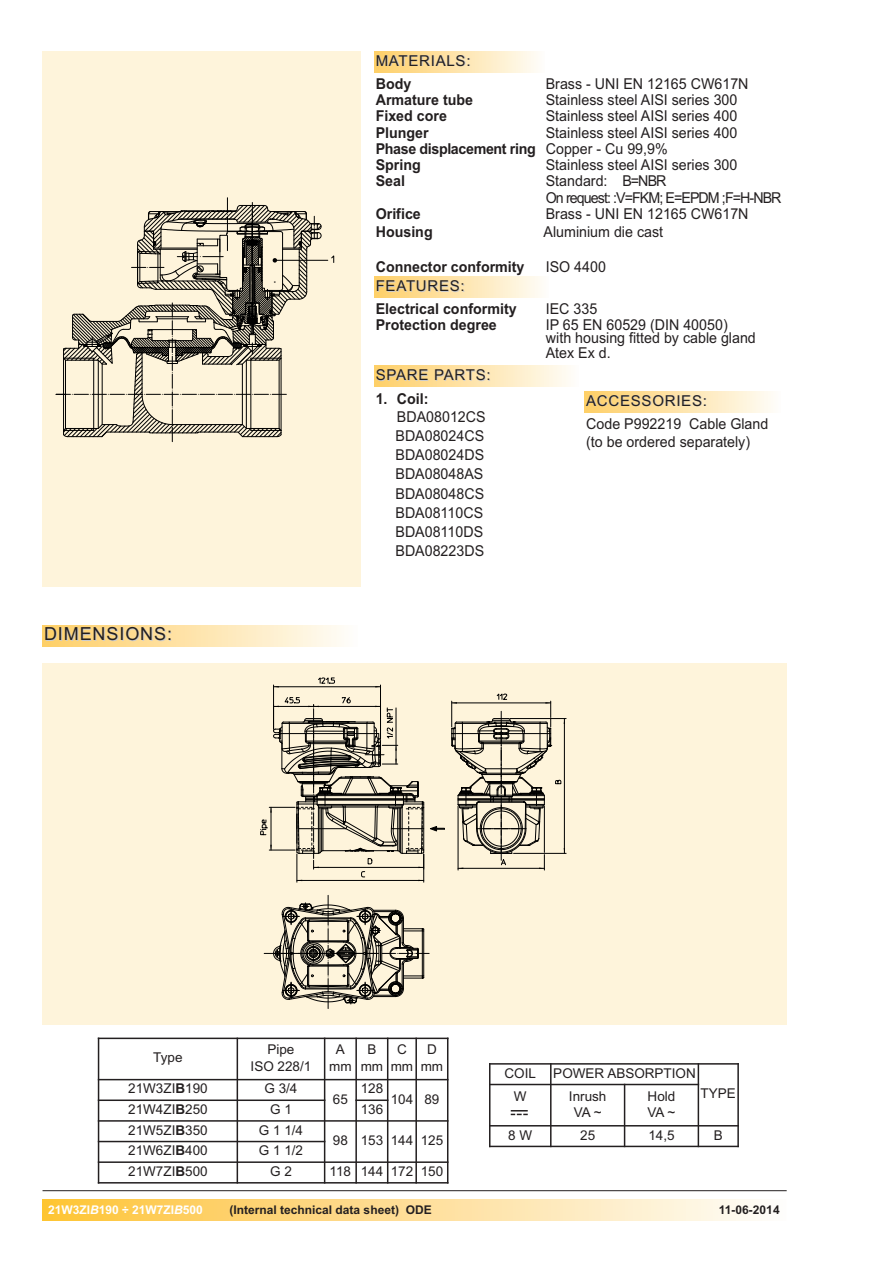
<style>
.page{position:relative;width:893px;height:1263px;background:#fff}
.page>*{position:absolute;margin:0;border:0;box-sizing:border-box;transform-origin:0 0}
.t1{font:18px "Arial";letter-spacing:.05em;color:#231f20}
.t2{font:15px/19.2px "Arial";color:#231f20;scale:.95 1}
.t3{font:700 15px "Arial";color:#231f20;scale:.95 1}
.t4{font:15px/16.2px "Arial";letter-spacing:-.065em;color:#231f20;scale:.95 1}
.t5{font:15px/23.4px "Arial";color:#231f20}
.t6{font:15px "Arial";letter-spacing:.05em;color:#231f20}
.t7{font:13.5px/16.2px "Arial";color:#231f20;text-align:center}
.t8{font:700 12px "Arial";color:#231f20}
.t9{font:700 12px "Arial";color:#fff}
.s1{font-weight:700}
.s2{font-style:italic}
</style>
<div class="page">
<div style="left:43px;top:1199px;width:744px;height:21px;background:linear-gradient(to right,#fec338,#fefcfb)"></div>
<div style="left:43px;top:625px;width:314px;height:21px;background:linear-gradient(to right,#fece66,#fefdf9)"></div>
<div style="left:374px;top:51px;width:170px;height:21px;background:linear-gradient(to right,#fece67,#fefcf7)"></div>
<div style="left:43px;top:51px;width:318px;height:536px;background:#fef4db"></div>
<hr style="left:275px;top:260px;width:53px;height:1px;background:#000">
<svg style="left:331px;top:255px;width:3px;height:8px"></svg>
<svg style="left:56px;top:198px;width:266px;height:244px"></svg>
<div style="left:43px;top:663px;width:744px;height:362px;background:#fef4db"></div>
<hr style="left:274px;top:686px;width:106px;height:1px;background:#000">
<hr style="left:273px;top:685px;width:1px;height:44px;background:#000">
<hr style="left:380px;top:685px;width:1px;height:54px;background:#000">
<svg style="left:318px;top:677px;width:17px;height:7px"></svg>
<hr style="left:510px;top:718px;width:56px;height:1px;background:#000">
<hr style="left:514px;top:853px;width:52px;height:1px;background:#000">
<svg style="left:264px;top:895px;width:165px;height:113px"></svg>
<svg style="left:451px;top:693px;width:114px;height:177px"></svg>
<svg style="left:260px;top:697px;width:185px;height:185px"></svg>
<hr style="left:43px;top:1190px;width:744px;height:1px;background:#231f20">
<div style="left:374px;top:276px;width:175px;height:22px;background:linear-gradient(to right,#fece66,#fefdf9)"></div>
<div style="left:374px;top:366px;width:204px;height:21px;background:linear-gradient(to right,#fece66,#fefcf8)"></div>
<hr style="left:489px;top:1063px;width:1px;height:84px;background:#231f20">
<hr style="left:550px;top:1063px;width:2px;height:84px;background:#231f20">
<hr style="left:624px;top:1084px;width:1px;height:63px;background:#231f20">
<hr style="left:698px;top:1063px;width:1px;height:84px;background:#231f20">
<hr style="left:737px;top:1063px;width:2px;height:84px;background:#231f20">
<hr style="left:489px;top:1063px;width:250px;height:1px;background:#231f20">
<hr style="left:489px;top:1084px;width:210px;height:1px;background:#231f20">
<hr style="left:489px;top:1125px;width:250px;height:1px;background:#231f20">
<hr style="left:489px;top:1146px;width:250px;height:1px;background:#231f20">
<svg style="left:511px;top:1110px;width:17px;height:5px"></svg>
<hr style="left:98px;top:1037px;width:1px;height:146px;background:#231f20">
<hr style="left:237px;top:1037px;width:1px;height:146px;background:#231f20">
<hr style="left:324px;top:1037px;width:1px;height:146px;background:#231f20">
<hr style="left:355px;top:1037px;width:2px;height:146px;background:#231f20">
<hr style="left:387px;top:1037px;width:1px;height:146px;background:#231f20">
<hr style="left:415px;top:1037px;width:2px;height:146px;background:#231f20">
<hr style="left:447px;top:1037px;width:1px;height:146px;background:#231f20">
<hr style="left:98px;top:1037px;width:350px;height:2px;background:#231f20">
<hr style="left:98px;top:1079px;width:350px;height:1px;background:#231f20">
<hr style="left:98px;top:1099px;width:227px;height:2px;background:#231f20">
<hr style="left:355px;top:1099px;width:33px;height:2px;background:#231f20">
<hr style="left:98px;top:1120px;width:350px;height:2px;background:#231f20">
<hr style="left:98px;top:1141px;width:227px;height:1px;background:#231f20">
<hr style="left:98px;top:1161px;width:350px;height:2px;background:#231f20">
<hr style="left:98px;top:1182px;width:350px;height:1px;background:#231f20">
<div style="left:585px;top:391px;width:195px;height:21px;background:linear-gradient(to right,#fecf67,#fefdf8)"></div>
<p class="t6" style="left:376px;top:52px;width:96px">MATERIALS:</p>
<p class="t3" style="left:376px;top:75px;width:39px">Body</p>
<p class="t2" style="left:546px;top:74px;width:215px">Brass - UNI EN 12165 CW617N</p>
<p class="t3" style="left:376px;top:91px;width:104px">Armature tube</p>
<p class="t2" style="left:546px;top:90px;width:203px">Stainless steel AISI series 300</p>
<p class="t3" style="left:376px;top:108px;width:77px">Fixed core</p>
<p class="t2" style="left:546px;top:107px;width:203px">Stainless steel AISI series 400</p>
<p class="t3" style="left:376px;top:124px;width:57px">Plunger</p>
<p class="t2" style="left:376px;top:124px;width:382px;line-height:16.2px;text-indent:170px">Stainless steel AISI series 400<br><span class="s1">Phase displacement ring</span> Copper - Cu 99,9%<br><span class="s1">Spring</span></p>
<p class="t2" style="left:546px;top:155px;width:203px">Stainless steel AISI series 300</p>
<p class="t3" style="left:376px;top:173px;width:32px">Seal</p>
<p class="t4" style="left:546px;top:173px;width:250px">Standard: B=NBR<br>On request: :V=FKM; E=EPDM ;F=H-NBR</p>
<p class="t3" style="left:376px;top:205px;width:49px">Orifice</p>
<p class="t2" style="left:546px;top:204px;width:215px">Brass - UNI EN 12165 CW617N</p>
<p class="t3" style="left:376px;top:223px;width:61px">Housing</p>
<p class="t2" style="left:544px;top:222px;width:127px">Aluminium die cast</p>
<p class="t3" style="left:376px;top:258px;width:158px">Connector conformity</p>
<p class="t2" style="left:546px;top:257px;width:65px">ISO 4400</p>
<p class="t3" style="left:376px;top:300px;width:150px">Electrical conformity</p>
<p class="t2" style="left:546px;top:299px;width:56px">IEC 335</p>
<p class="t3" style="left:376px;top:316px;width:129px">Protection degree</p>
<p class="t2" style="left:546px;top:318px;width:223px;line-height:13.2px">IP 65 EN 60529 (DIN 40050) with housing fitted by cable gland</p>
<p class="t2" style="left:546px;top:343px;width:70px">Atex Ex d.</p>
<p class="t6" style="left:376px;top:277px;width:91px">FEATURES:</p>
<p class="t1" style="left:44px;top:624px;width:130px">DIMENSIONS:</p>
<p class="t6" style="left:376px;top:366px;width:116px">SPARE PARTS:</p>
<p class="t3" style="left:376px;top:390px;width:57px">1. Coil:</p>
<p class="t2" style="left:395px;top:407px;width:96px">BDA08012CS<br>BDA08024CS<br>BDA08024DS<br>BDA08048AS<br>BDA08048CS<br>BDA08110CS<br>BDA08110DS<br>BDA08223DS</p>
<p class="t5" style="left:586px;top:389px;width:184px">ACCESSORIES:<br>Code P992219 Cable Gland</p>
<p class="t2" style="left:586px;top:432px;width:174px">(to be ordered separately)</p>
<p class="t7" style="left:153px;top:1050px;width:31px">Type</p>
<p class="t7" style="left:251px;top:1042px;width:62px">Pipe<br>ISO 228/1</p>
<p class="t7" style="left:329px;top:1042px;width:24px">A mm</p>
<p class="t7" style="left:361px;top:1042px;width:24px">B mm</p>
<p class="t7" style="left:391px;top:1042px;width:24px">C mm</p>
<p class="t7" style="left:421px;top:1042px;width:24px">D mm</p>
<p class="t7" style="left:128px;top:1081px;width:81px">21W3ZI<span class="s1">B</span>190</p>
<p class="t7" style="left:264px;top:1081px;width:35px">G 3/4</p>
<p class="t7" style="left:333px;top:1091px;width:17px">65</p>
<p class="t7" style="left:361px;top:1081px;width:24px">128</p>
<p class="t7" style="left:391px;top:1091px;width:50px">104 89</p>
<p class="t7" style="left:128px;top:1101px;width:81px">21W4ZI<span class="s1">B</span>250</p>
<p class="t7" style="left:270px;top:1101px;width:23px">G 1</p>
<p class="t7" style="left:361px;top:1101px;width:24px">136</p>
<p class="t7" style="left:128px;top:1122px;width:81px">21W5ZI<span class="s1">B</span>350</p>
<p class="t7" style="left:259px;top:1122px;width:46px">G 1 1/4</p>
<p class="t7" style="left:333px;top:1132px;width:112px">98 153 144 125</p>
<p class="t7" style="left:128px;top:1142px;width:81px">21W6ZI<span class="s1">B</span>400</p>
<p class="t7" style="left:259px;top:1142px;width:46px">G 1 1/2</p>
<p class="t7" style="left:128px;top:1163px;width:81px">21W7ZI<span class="s1">B</span>500</p>
<p class="t7" style="left:270px;top:1163px;width:23px">G 2</p>
<p class="t7" style="left:330px;top:1163px;width:115px">118 144 172 150</p>
<p class="t7" style="left:504px;top:1065px;width:33px">COIL</p>
<p class="t7" style="left:553px;top:1065px;width:144px">POWER ABSORPTION</p>
<p class="t7" style="left:514px;top:1088px;width:14px">W</p>
<p class="t7" style="left:569px;top:1088px;width:39px">Inrush</p>
<p class="t7" style="left:701px;top:1085px;width:37px">TYPE</p>
<p class="t7" style="left:574px;top:1104px;width:29px">VA ~</p>
<p class="t7" style="left:647px;top:1088px;width:29px;text-align:left">Hold<br>VA ~</p>
<p class="t7" style="left:508px;top:1127px;width:26px">8 W</p>
<p class="t7" style="left:580px;top:1127px;width:17px">25</p>
<p class="t7" style="left:648px;top:1127px;width:28px">14,5</p>
<p class="t7" style="left:714px;top:1127px;width:11px">B</p>
<p class="t9" style="left:48px;top:1203px;width:156px">21W3ZI<span class="s2">B</span>190 ÷ 21W7ZI<span class="s2">B</span>500</p>
<p class="t8" style="left:230px;top:1203px;width:204px">(Internal technical data sheet) ODE</p>
<p class="t8" style="left:719px;top:1203px;width:62px">11-06-2014</p>
</div>
